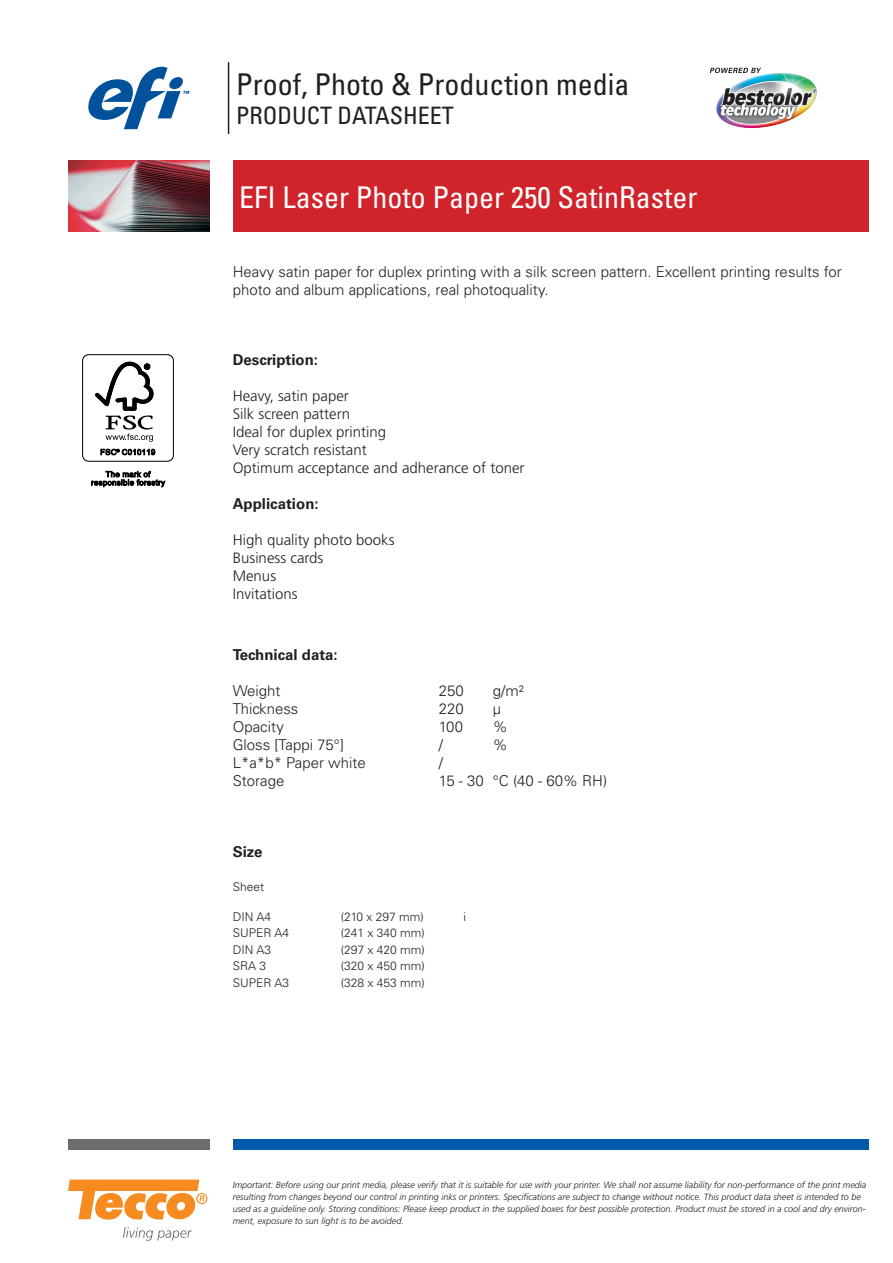
<style>
.page{position:relative;width:893px;height:1263px;background:#fff}
.page>*{position:absolute;margin:0;border:0;box-sizing:border-box;transform-origin:0 0}
.t1{font:condensed 30px "Univers LT Std";color:#fff}
.t2{font:condensed 30px "Univers LT Std";color:#231f20}
.t3{font:condensed 24px "Univers LT Std";color:#231f20}
.t4{font:300 15px "Univers LT Std";color:#231f20}
.t5{font:300 15px "Frutiger LT Std";color:#231f20}
.t6{font:700 15px "Univers LT Std";color:#231f20}
.t7{font:300 12px "Univers LT Std";color:#231f20}
.t8{font:italic 300 9px/12px "Frutiger LT Std";color:#231f20}
</style>
<div class="page">
<img style="left:716px;top:73px;width:101px;height:55px">
<svg style="left:710px;top:68px;width:51px;height:5px"></svg>
<svg style="left:88px;top:67px;width:102px;height:62px"></svg>
<hr style="left:228px;top:62px;width:1px;height:72px;background:#231f20">
<img style="left:68px;top:160px;width:142px;height:71px">
<div style="left:233px;top:160px;width:635px;height:71px;background:#d1232a"></div>
<svg style="left:123px;top:1227px;width:69px;height:14px"></svg>
<svg style="left:68px;top:1179px;width:139px;height:41px"></svg>
<div style="left:82px;top:354px;width:92px;height:108px;border:1px solid #000;border-radius:6px"></div>
<svg style="left:95px;top:362px;width:58px;height:80px"></svg>
<svg style="left:101px;top:449px;width:54px;height:6px"></svg>
<svg style="left:91px;top:471px;width:74px;height:16px"></svg>
<div style="left:68px;top:1140px;width:142px;height:10px;background:#6c6d70"></div>
<div style="left:233px;top:1140px;width:635px;height:10px;background:#015aaa"></div>
<p class="t2" style="left:236px;top:65px;width:395px">Proof, Photo &amp; Production media</p>
<p class="t3" style="left:236px;top:100px;width:219px">PRODUCT DATASHEET</p>
<p class="t1" style="left:239px;top:178px;width:460px">EFI Laser Photo Paper 250 SatinRaster</p>
<p class="t4" style="left:233px;top:263px;width:610px">Heavy satin paper for duplex printing with a silk screen pattern. Excellent printing results for</p>
<p class="t4" style="left:233px;top:281px;width:317px">photo and album applications, real photoquality.</p>
<p class="t6" style="left:233px;top:351px;width:87px">Description:</p>
<p class="t5" style="left:233px;top:387px;width:118px">Heavy, satin paper</p>
<p class="t5" style="left:233px;top:405px;width:119px">Silk screen pattern</p>
<p class="t5" style="left:233px;top:423px;width:155px">Ideal for duplex printing</p>
<p class="t5" style="left:233px;top:441px;width:135px">Very scratch resistant</p>
<p class="t5" style="left:233px;top:459px;width:293px">Optimum acceptance and adherance of toner</p>
<p class="t6" style="left:233px;top:495px;width:87px">Application:</p>
<p class="t5" style="left:233px;top:531px;width:163px">High quality photo books</p>
<p class="t5" style="left:233px;top:549px;width:92px">Business cards</p>
<p class="t5" style="left:233px;top:567px;width:45px">Menus</p>
<p class="t5" style="left:233px;top:585px;width:66px">Invitations</p>
<p class="t6" style="left:233px;top:646px;width:106px">Technical data:</p>
<p class="t4" style="left:233px;top:682px;width:49px">Weight</p>
<p class="t4" style="left:233px;top:700px;width:67px">Thickness</p>
<p class="t4" style="left:233px;top:718px;width:53px">Opacity</p>
<p class="t4" style="left:233px;top:736px;width:113px">Gloss [Tappi 75°]</p>
<p class="t4" style="left:233px;top:754px;width:134px">L*a*b* Paper white</p>
<p class="t4" style="left:233px;top:772px;width:53px">Storage</p>
<p class="t4" style="left:439px;top:681px;width:27px">250</p>
<p class="t4" style="left:493px;top:681px;width:32px">g/m²</p>
<p class="t4" style="left:439px;top:699px;width:27px">220</p>
<p class="t4" style="left:493px;top:699px;width:10px">µ</p>
<p class="t4" style="left:439px;top:717px;width:26px">100</p>
<p class="t4" style="left:493px;top:717px;width:16px">%</p>
<p class="t4" style="left:439px;top:735px;width:6px">/</p>
<p class="t4" style="left:493px;top:735px;width:16px">%</p>
<p class="t4" style="left:439px;top:753px;width:6px">/</p>
<p class="t4" style="left:439px;top:771px;width:170px">15 - 30 °C (40 - 60% RH)</p>
<p class="t6" style="left:233px;top:842px;width:31px">Size</p>
<p class="t7" style="left:233px;top:880px;width:33px">Sheet</p>
<p class="t7" style="left:233px;top:909px;width:40px">DIN A4</p>
<p class="t7" style="left:341px;top:909px;width:85px">(210 x 297 mm)</p>
<p class="t7" style="left:233px;top:926px;width:58px">SUPER A4</p>
<p class="t7" style="left:341px;top:926px;width:86px">(241 x 340 mm)</p>
<p class="t7" style="left:233px;top:942px;width:40px">DIN A3</p>
<p class="t7" style="left:341px;top:942px;width:86px">(297 x 420 mm)</p>
<p class="t7" style="left:233px;top:959px;width:35px">SRA 3</p>
<p class="t7" style="left:341px;top:959px;width:86px">(320 x 450 mm)</p>
<p class="t7" style="left:233px;top:975px;width:58px">SUPER A3</p>
<p class="t7" style="left:341px;top:975px;width:86px">(328 x 453 mm)</p>
<p class="t7" style="left:463px;top:909px;width:4px">i</p>
<p class="t8" style="left:233px;top:1179px;width:635px">Important: Before using our print media, please verify that it is suitable for use with your printer. We shall not assume liability for non-performance of the print media resulting from changes beyond our control in printing inks or printers. Specifications are subject to change without notice. This product data sheet is intended to be used as a guideline only. Storing conditions: Please keep product in the supplied boxes for best possible protection. Product must be stored in a cool and dry environ&shy;ment, exposure to sun light is to be avoided.</p>
</div>
